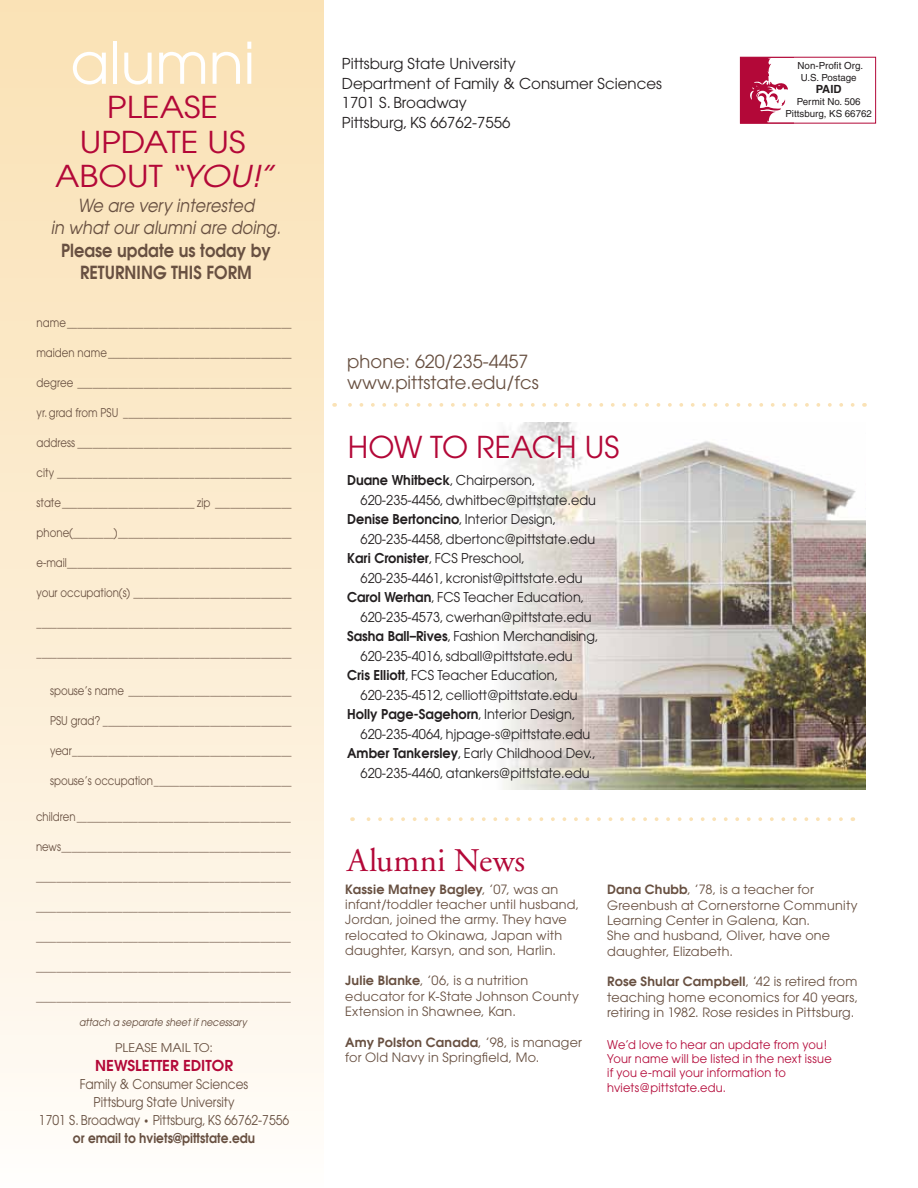
<style>
.page{position:relative;width:918px;height:1188px;background:#fff}
.page>*{position:absolute;margin:0;border:0;box-sizing:border-box;transform-origin:0 0}
.t1{font:57px "Avant Garde";color:#fff}
.t2{font:33px "Adobe Garamond";letter-spacing:.005em;color:#b30838}
.t3{font:30px "Avant Garde";color:#b30838;scale:1.1 1}
.t4{font:30px "Avant Garde";color:#b30838}
.t5{font:italic 30px "Avant Garde";color:#b30838;scale:1.1 1}
.t6{font:italic 18px/22.5px "Avant Garde";color:#685041;text-align:center;scale:.9 1}
.t7{font:18px/21.6px "Avant Garde";color:#685041}
.t8{font:600 18px/22.5px "Avant Garde";color:#685041;scale:.9 1}
.t9{font:15px/19.5px "Avant Garde";color:#231f20}
.t10{font:600 15px "Avant Garde";color:#b30838}
.t11{font:13.5px "Avant Garde";color:#231f20;scale:.95 1}
.t12{font:13.5px/18px "Avant Garde";color:#685041;text-align:center;scale:.9 1}
.t13{font:600 13.5px "Avant Garde";color:#231f20;scale:.95 1}
.t14{font:12.75px/15.3px "Avant Garde";letter-spacing:.02em;color:#685041}
.t15{font:12px "Avant Garde";color:#685041;scale:.85 1}
.t16{font:12px/14.4px "Avant Garde";letter-spacing:.02em;color:#b30838;scale:.95 1}
.t17{font:12px "Avant Garde";color:#685041;scale:1.05 1}
.t18{font:700 11.25px "Helvetica";color:#231f20}
.t19{font:italic 10.5px "Avant Garde";color:#685041;scale:.9 1}
.t20{font:9.75px/12px "Helvetica";color:#231f20;text-align:center}
.s1{font-size:10.5px}
.s2{font-weight:600}
.s3{font-weight:400}
</style>
<div class="page">
<img style="left:502px;top:422px;width:363px;height:367px">
<div style="left:0;top:0;width:324px;height:1188px;background:linear-gradient(to bottom,#f9e0b2,#fffbf7)"></div>
<div style="left:740px;top:57px;width:136px;height:67px;border:1px solid #b30838"></div>
<svg style="left:740px;top:57px;width:54px;height:66px"></svg>
<svg style="left:334px;top:403px;width:519px;height:4px"></svg>
<svg style="left:352px;top:817px;width:489px;height:4px"></svg>
<h1 class="t1" style="left:70px;top:29px;width:186px">alumni</h1>
<h3 class="t3" style="left:107px;top:90px;width:18px">please</h3>
<h3 class="t3" style="left:80px;top:124px;width:19px">update</h3>
<h3 class="t3" style="left:208px;top:124px;width:17px">us</h3>
<h3 class="t3" style="left:55px;top:159px;width:21px">about</h3>
<h3 class="t5" style="left:168px;top:158px;width:98px">“you!”</h3>
<h3 class="t6" style="left:51px;top:194px;width:257px">We are very interested<br>in what our alumni are doing.</h3>
<h3 class="t8" style="left:80px;top:239px;width:213px;text-indent:-19px">Please update us today by returning</h3>
<h3 class="t8" style="left:171px;top:261px;width:10px">this</h3>
<h3 class="t8" style="left:206px;top:261px;width:14px">form</h3>
<p class="t15" style="left:37px;top:316px;width:302px">name____________________________________________</p>
<p class="t15" style="left:37px;top:346px;width:302px">maiden name____________________________________</p>
<p class="t15" style="left:37px;top:376px;width:301px">degree __________________________________________</p>
<p class="t15" style="left:37px;top:406px;width:302px">yr. grad from PSU _________________________________</p>
<p class="t15" style="left:37px;top:436px;width:301px">address __________________________________________</p>
<p class="t15" style="left:37px;top:466px;width:302px">city ______________________________________________</p>
<p class="t15" style="left:37px;top:496px;width:301px">state__________________________ zip _______________</p>
<p class="t15" style="left:37px;top:526px;width:302px">phone(________)__________________________________</p>
<p class="t15" style="left:37px;top:556px;width:302px">e-mail____________________________________________</p>
<p class="t15" style="left:37px;top:586px;width:302px">your occupation(s) _______________________________</p>
<p class="t15" style="left:37px;top:616px;width:302px">__________________________________________________</p>
<p class="t15" style="left:37px;top:646px;width:302px">__________________________________________________</p>
<p class="t15" style="left:50px;top:683px;width:286px">spouse’s name ________________________________</p>
<p class="t15" style="left:50px;top:713px;width:286px">PSU grad? _____________________________________</p>
<p class="t15" style="left:50px;top:743px;width:286px">year___________________________________________</p>
<p class="t15" style="left:50px;top:773px;width:286px">spouse’s occupation___________________________</p>
<p class="t15" style="left:36px;top:810px;width:301px">children__________________________________________</p>
<p class="t15" style="left:36px;top:840px;width:301px">news_____________________________________________</p>
<p class="t15" style="left:36px;top:870px;width:301px">__________________________________________________</p>
<p class="t15" style="left:36px;top:900px;width:301px">__________________________________________________</p>
<p class="t15" style="left:36px;top:930px;width:301px">__________________________________________________</p>
<p class="t15" style="left:36px;top:960px;width:301px">__________________________________________________</p>
<p class="t15" style="left:36px;top:990px;width:301px">__________________________________________________</p>
<p class="t19" style="left:79px;top:1016px;width:189px">attach a separate sheet if necessary</p>
<p class="t17" style="left:115px;top:1040px;width:8px">please</p>
<p class="t17" style="left:161px;top:1040px;width:8px">mail</p>
<p class="t17" style="left:194px;top:1040px;width:20px">to :</p>
<p class="t10" style="left:95px;top:1056px;width:139px">NEWSLETTER EDITOR</p>
<p class="t12" style="left:39px;top:1075px;width:280px">Family &amp; Consumer Sciences<br>Pittsburg State University<br>1701 S. Broadway <span class="s1">•</span> Pittsburg, KS 66762-7556 <span class="s2">or email to hviets@pittstate.edu</span></p>
<p class="t9" style="left:342px;top:54px;width:322px">Pittsburg State University<br>Department of Family &amp; Consumer Sciences<br>1701 S. Broadway<br>Pittsburg, KS 66762-7556</p>
<h3 class="t7" style="left:347px;top:350px;width:193px">phone: 620/235-4457 www.pittstate.edu/fcs</h3>
<h3 class="t4" style="left:348px;top:430px;width:26px">how</h3>
<h3 class="t4" style="left:430px;top:430px;width:67px">to reach</h3>
<h3 class="t4" style="left:585px;top:430px;width:17px">us</h3>
<p class="t13" style="left:347px;top:471px;width:200px">Duane Whitbeck<span class="s3">, Chairperson,</span></p>
<p class="t11" style="left:361px;top:492px;width:249px">620-235-4456, dwhitbec@pittstate.edu</p>
<p class="t13" style="left:347px;top:510px;width:222px">Denise Bertoncino<span class="s3">, Interior Design,</span></p>
<p class="t11" style="left:361px;top:531px;width:248px">620-235-4458, dbertonc@pittstate.edu</p>
<p class="t11" style="left:347px;top:550px;width:189px"><span class="s2">Kari Cronister</span>, FCS Preschool,</p>
<p class="t11" style="left:361px;top:570px;width:235px">620-235-4461, kcronist@pittstate.edu</p>
<p class="t11" style="left:347px;top:589px;width:251px"><span class="s2">Carol Werhan</span>, FCS Teacher Education,</p>
<p class="t11" style="left:361px;top:609px;width:245px">620-235-4573, cwerhan@pittstate.edu</p>
<p class="t11" style="left:347px;top:628px;width:266px"><span class="s2">Sasha Ball–Rives</span>, Fashion Merchandising,</p>
<p class="t11" style="left:361px;top:648px;width:225px">620-235-4016, sdball@pittstate.edu</p>
<p class="t11" style="left:347px;top:667px;width:224px"><span class="s2">Cris Elliott</span>, FCS Teacher Education,</p>
<p class="t11" style="left:361px;top:687px;width:230px">620-235-4512, celliott@pittstate.edu</p>
<p class="t13" style="left:347px;top:705px;width:242px">Holly Page-Sagehorn<span class="s3">, Interior Design,</span></p>
<p class="t11" style="left:361px;top:726px;width:243px">620-235-4064, hjpage-s@pittstate.edu</p>
<p class="t11" style="left:347px;top:745px;width:263px"><span class="s2">Amber Tankersley</span>, Early Childhood Dev.,</p>
<p class="t11" style="left:361px;top:765px;width:243px">620-235-4460, atankers@pittstate.edu</p>
<p class="t20" style="left:798px;top:59px;width:67px">Non-Profit Org.<br>U.S. Postage</p>
<p class="t18" style="left:816px;top:82px;width:27px">PAID</p>
<p class="t20" style="left:785px;top:95px;width:88px">Permit No. 506<br>Pittsburg, KS 66762</p>
<h2 class="t2" style="left:347px;top:843px;width:180px">Alumni News</h2>
<p class="t14" style="left:345px;top:881px;width:236px"><span class="s2">Kassie Matney Bagley</span>, ’07, was an infant/toddler teacher until husband, Jordan, joined the army. They have relocated to Okinawa, Japan with daughter, Karsyn, and son, Harlin.</p>
<p class="t14" style="left:345px;top:973px;width:235px"><span class="s2">Julie Blanke</span>, ’06, is a nutrition educator for K-State Johnson County<br>Extension in Shawnee, Kan.</p>
<p class="t14" style="left:345px;top:1034px;width:238px"><span class="s2">Amy Polston Canada</span>, ’98, is manager for Old Navy in Springfield, Mo.</p>
<p class="t14" style="left:607px;top:882px;width:252px"><span class="s2">Dana Chubb</span>, ’78, is a teacher for<br>Greenbush at Cornerstorne Community<br>Learning Center in Galena, Kan.<br>She and husband, Oliver, have one daughter, Elizabeth.</p>
<p class="t14" style="left:607px;top:974px;width:253px;text-align:justify"><span class="s2">Rose Shular Campbell</span>, ’42 is retired from teaching home economics for 40 years, retiring in 1982. Rose resides in Pittsburg.</p>
<p class="t16" style="left:607px;top:1037px;width:238px">We’d love to hear an update from you!<br>Your name will be listed in the next issue if you e-mail your information to hviets@pittstate.edu.</p>
</div>
